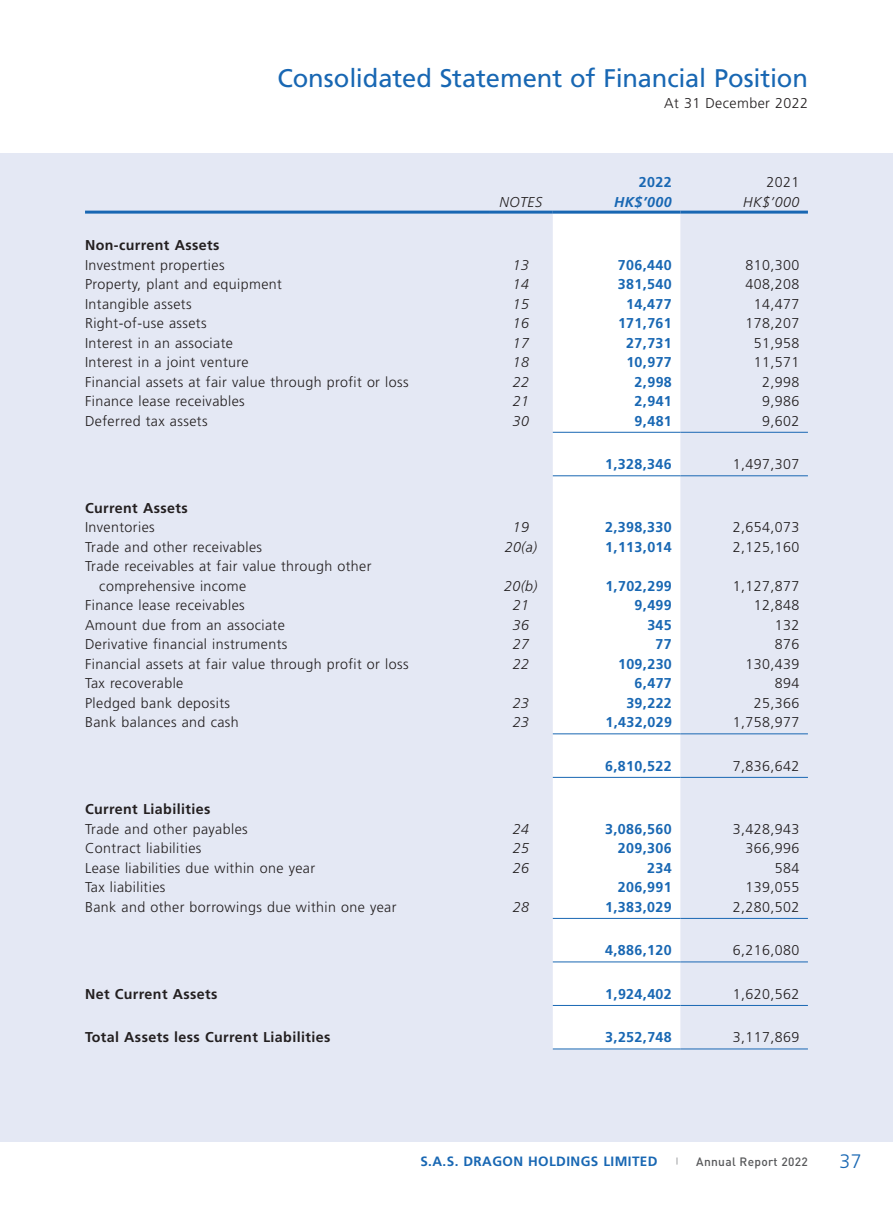
<style>
.page{position:relative;width:893px;height:1212px;background:#fff}
.page>*{position:absolute;margin:0;border:0;box-sizing:border-box;transform-origin:0 0}
.t1{font:25.5px "Frutiger LT Std";letter-spacing:-.005em;color:#1867b3}
.t2{font:300 19.5px "Frutiger LT Std";color:#1867b3}
.t3{font:300 14.25px/19.5px "Frutiger LT Std";letter-spacing:.03em;color:#231f20}
.t4{font:700 14.25px "Frutiger LT Std";letter-spacing:.03em;color:#1867b3}
.t5{font:700 14.25px "Frutiger LT Std";letter-spacing:.03em;color:#231f20}
.t6{font:italic 300 14.25px "Frutiger LT Std";letter-spacing:.03em;color:#231f20}
.t7{font:italic 700 14.25px "Frutiger LT Std";color:#1867b3}
.t8{font:700 13.5px "Frutiger LT Std";letter-spacing:.03em;color:#1867b3}
.t9{font:500 12px "DIN Pro";letter-spacing:.025em;color:#57585a}
.t10{font:700 7.5px "M Hei HK";color:#6c6d70}
</style>
<div class="page">
<div style="left:0;top:153px;width:893px;height:989px;background:#e4e8f4"></div>
<div style="left:553px;top:214px;width:127px;height:834px;background:#fff"></div>
<hr style="left:85px;top:211px;width:404px;height:3px;background:#1867b3">
<hr style="left:489px;top:211px;width:64px;height:3px;background:#1867b3">
<hr style="left:553px;top:211px;width:127px;height:3px;background:#1867b3">
<hr style="left:680px;top:211px;width:128px;height:3px;background:#1867b3">
<hr style="left:553px;top:432px;width:127px;height:1px;background:#1867b3">
<hr style="left:680px;top:432px;width:128px;height:1px;background:#1867b3">
<hr style="left:553px;top:475px;width:127px;height:1px;background:#1867b3">
<hr style="left:680px;top:475px;width:128px;height:1px;background:#1867b3">
<hr style="left:553px;top:733px;width:127px;height:1px;background:#1867b3">
<hr style="left:680px;top:733px;width:128px;height:1px;background:#1867b3">
<hr style="left:553px;top:777px;width:127px;height:1px;background:#1867b3">
<hr style="left:680px;top:777px;width:128px;height:1px;background:#1867b3">
<hr style="left:553px;top:918px;width:127px;height:1px;background:#1867b3">
<hr style="left:680px;top:918px;width:128px;height:1px;background:#1867b3">
<hr style="left:553px;top:961px;width:127px;height:1px;background:#1867b3">
<hr style="left:680px;top:961px;width:128px;height:1px;background:#1867b3">
<hr style="left:553px;top:1005px;width:127px;height:1px;background:#1867b3">
<hr style="left:680px;top:1005px;width:128px;height:1px;background:#1867b3">
<hr style="left:553px;top:1048px;width:127px;height:1px;background:#1867b3">
<hr style="left:680px;top:1048px;width:128px;height:1px;background:#1867b3">
<h1 class="t1" style="left:277px;top:63px;width:532px">Consolidated Statement of Financial Position</h1>
<p class="t3" style="left:664px;top:93px;width:145px">At 31 December 2022</p>
<p class="t4" style="left:639px;top:174px;width:34px">2022</p>
<p class="t3" style="left:766px;top:173px;width:34px">2021</p>
<p class="t6" style="left:499px;top:194px;width:44px">NOTES</p>
<p class="t7" style="left:614px;top:193px;width:59px">HK$’000</p>
<p class="t6" style="left:743px;top:194px;width:58px">HK$’000</p>
<p class="t5" style="left:85px;top:237px;width:136px">Non-current Assets</p>
<p class="t3" style="left:85px;top:255px;width:141px">Investment properties</p>
<p class="t6" style="left:513px;top:257px;width:18px">13</p>
<p class="t4" style="left:618px;top:256px;width:55px">706,440</p>
<p class="t3" style="left:745px;top:255px;width:55px">810,300</p>
<p class="t3" style="left:85px;top:275px;width:198px">Property, plant and equipment</p>
<p class="t6" style="left:513px;top:276px;width:18px">14</p>
<p class="t4" style="left:618px;top:276px;width:55px">381,540</p>
<p class="t3" style="left:745px;top:275px;width:55px">408,208</p>
<p class="t3" style="left:85px;top:294px;width:108px">Intangible assets</p>
<p class="t6" style="left:513px;top:296px;width:18px">15</p>
<p class="t4" style="left:626px;top:295px;width:47px">14,477</p>
<p class="t3" style="left:754px;top:294px;width:47px">14,477</p>
<p class="t3" style="left:85px;top:314px;width:123px">Right-of-use assets</p>
<p class="t6" style="left:513px;top:315px;width:18px">16</p>
<p class="t4" style="left:618px;top:315px;width:55px">171,761</p>
<p class="t3" style="left:746px;top:314px;width:55px">178,207</p>
<p class="t3" style="left:85px;top:333px;width:149px">Interest in an associate</p>
<p class="t6" style="left:513px;top:335px;width:18px">17</p>
<p class="t4" style="left:626px;top:334px;width:47px">27,731</p>
<p class="t3" style="left:754px;top:333px;width:47px">51,958</p>
<p class="t3" style="left:85px;top:353px;width:165px">Interest in a joint venture</p>
<p class="t6" style="left:513px;top:354px;width:18px">18</p>
<p class="t4" style="left:626px;top:354px;width:47px">10,977</p>
<p class="t3" style="left:754px;top:353px;width:47px">11,571</p>
<p class="t3" style="left:85px;top:372px;width:325px">Financial assets at fair value through profit or loss</p>
<p class="t6" style="left:513px;top:374px;width:18px">22</p>
<p class="t4" style="left:635px;top:373px;width:39px">2,998</p>
<p class="t3" style="left:762px;top:372px;width:39px">2,998</p>
<p class="t3" style="left:85px;top:392px;width:161px">Finance lease receivables</p>
<p class="t6" style="left:513px;top:393px;width:18px">21</p>
<p class="t4" style="left:635px;top:393px;width:39px">2,941</p>
<p class="t3" style="left:762px;top:392px;width:39px">9,986</p>
<p class="t3" style="left:85px;top:411px;width:124px">Deferred tax assets</p>
<p class="t6" style="left:513px;top:413px;width:18px">30</p>
<p class="t4" style="left:635px;top:412px;width:39px">9,481</p>
<p class="t3" style="left:762px;top:411px;width:39px">9,602</p>
<p class="t4" style="left:605px;top:456px;width:68px">1,328,346</p>
<p class="t3" style="left:733px;top:455px;width:68px">1,497,307</p>
<p class="t5" style="left:85px;top:499px;width:104px">Current Assets</p>
<p class="t3" style="left:85px;top:518px;width:71px">Inventories</p>
<p class="t6" style="left:513px;top:519px;width:18px">19</p>
<p class="t4" style="left:605px;top:519px;width:68px">2,398,330</p>
<p class="t3" style="left:733px;top:518px;width:68px">2,654,073</p>
<p class="t3" style="left:85px;top:537px;width:179px">Trade and other receivables</p>
<p class="t6" style="left:505px;top:539px;width:34px">20(a)</p>
<p class="t4" style="left:605px;top:538px;width:68px">1,113,014</p>
<p class="t3" style="left:733px;top:537px;width:68px">2,125,160</p>
<p class="t3" style="left:99px;top:557px;width:274px;text-indent:-14px">Trade receivables at fair value through other comprehensive income</p>
<p class="t6" style="left:504px;top:578px;width:35px">20(b)</p>
<p class="t4" style="left:605px;top:577px;width:68px">1,702,299</p>
<p class="t3" style="left:733px;top:576px;width:68px">1,127,877</p>
<p class="t3" style="left:85px;top:596px;width:161px">Finance lease receivables</p>
<p class="t6" style="left:513px;top:597px;width:18px">21</p>
<p class="t4" style="left:635px;top:597px;width:39px">9,499</p>
<p class="t3" style="left:754px;top:596px;width:47px">12,848</p>
<p class="t3" style="left:85px;top:615px;width:201px">Amount due from an associate</p>
<p class="t6" style="left:513px;top:617px;width:18px">36</p>
<p class="t4" style="left:647px;top:616px;width:26px">345</p>
<p class="t3" style="left:775px;top:615px;width:26px">132</p>
<p class="t3" style="left:85px;top:635px;width:204px">Derivative financial instruments</p>
<p class="t6" style="left:513px;top:636px;width:18px">27</p>
<p class="t4" style="left:656px;top:636px;width:18px">77</p>
<p class="t3" style="left:775px;top:635px;width:26px">876</p>
<p class="t3" style="left:85px;top:654px;width:325px">Financial assets at fair value through profit or loss</p>
<p class="t6" style="left:513px;top:656px;width:18px">22</p>
<p class="t4" style="left:618px;top:655px;width:55px">109,230</p>
<p class="t3" style="left:746px;top:654px;width:55px">130,439</p>
<p class="t3" style="left:85px;top:674px;width:100px">Tax recoverable</p>
<p class="t4" style="left:635px;top:675px;width:39px">6,477</p>
<p class="t3" style="left:775px;top:674px;width:26px">894</p>
<p class="t3" style="left:85px;top:693px;width:146px">Pledged bank deposits</p>
<p class="t6" style="left:513px;top:695px;width:18px">23</p>
<p class="t4" style="left:626px;top:694px;width:47px">39,222</p>
<p class="t3" style="left:754px;top:693px;width:47px">25,366</p>
<p class="t3" style="left:85px;top:713px;width:155px">Bank balances and cash</p>
<p class="t6" style="left:513px;top:714px;width:18px">23</p>
<p class="t4" style="left:605px;top:714px;width:68px">1,432,029</p>
<p class="t3" style="left:733px;top:713px;width:68px">1,758,977</p>
<p class="t4" style="left:605px;top:757px;width:68px">6,810,522</p>
<p class="t3" style="left:733px;top:756px;width:68px">7,836,642</p>
<p class="t5" style="left:85px;top:801px;width:127px">Current Liabilities</p>
<p class="t3" style="left:85px;top:819px;width:164px">Trade and other payables</p>
<p class="t6" style="left:513px;top:821px;width:18px">24</p>
<p class="t4" style="left:605px;top:820px;width:68px">3,086,560</p>
<p class="t3" style="left:733px;top:819px;width:68px">3,428,943</p>
<p class="t3" style="left:85px;top:839px;width:118px">Contract liabilities</p>
<p class="t6" style="left:513px;top:840px;width:18px">25</p>
<p class="t4" style="left:618px;top:840px;width:55px">209,306</p>
<p class="t3" style="left:745px;top:839px;width:55px">366,996</p>
<p class="t3" style="left:85px;top:858px;width:232px">Lease liabilities due within one year</p>
<p class="t6" style="left:513px;top:860px;width:18px">26</p>
<p class="t4" style="left:647px;top:859px;width:26px">234</p>
<p class="t3" style="left:775px;top:858px;width:26px">584</p>
<p class="t3" style="left:85px;top:878px;width:82px">Tax liabilities</p>
<p class="t4" style="left:618px;top:879px;width:55px">206,991</p>
<p class="t3" style="left:745px;top:878px;width:55px">139,055</p>
<p class="t3" style="left:85px;top:897px;width:313px">Bank and other borrowings due within one year</p>
<p class="t6" style="left:513px;top:899px;width:18px">28</p>
<p class="t4" style="left:605px;top:898px;width:68px">1,383,029</p>
<p class="t3" style="left:733px;top:897px;width:68px">2,280,502</p>
<p class="t4" style="left:605px;top:942px;width:68px">4,886,120</p>
<p class="t3" style="left:733px;top:941px;width:68px">6,216,080</p>
<p class="t5" style="left:85px;top:985px;width:134px">Net Current Assets</p>
<p class="t4" style="left:605px;top:985px;width:68px">1,924,402</p>
<p class="t3" style="left:733px;top:984px;width:68px">1,620,562</p>
<p class="t5" style="left:85px;top:1029px;width:247px">Total Assets less Current Liabilities</p>
<p class="t4" style="left:605px;top:1029px;width:68px">3,252,748</p>
<p class="t3" style="left:733px;top:1028px;width:68px">3,117,869</p>
<p class="t8" style="left:420px;top:1153px;width:239px">S.A.S. DRAGON HOLDINGS LIMITED</p>
<p class="t10" style="left:676px;top:1155px;width:3px">|</p>
<p class="t9" style="left:696px;top:1153px;width:113px">Annual Report 2022</p>
<h2 class="t2" style="left:839px;top:1150px;width:24px">37</h2>
</div>
